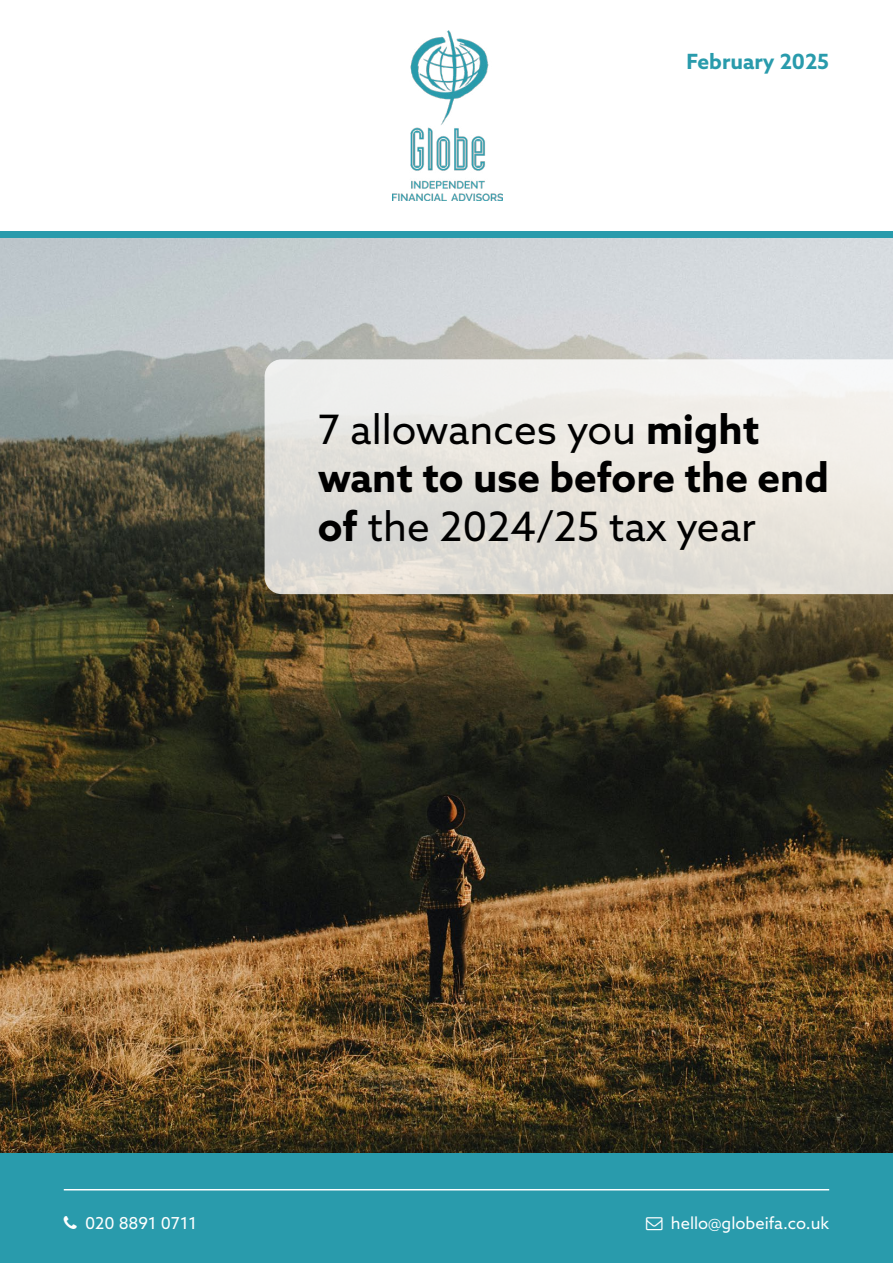
<style>
.page{position:relative;width:893px;height:1263px;background:#fff}
.page>*{position:absolute;margin:0;border:0;box-sizing:border-box;transform-origin:0 0}
.t1{font:40.5px/48.6px "Azo Sans";color:#000}
.t2{font:700 21px "Azo Sans";color:#299bac}
.t3{font:16.5px "Azo Sans";color:#fff}
.s1{font-weight:700}
</style>
<div class="page">
<img style="left:0;top:238px;width:893px;height:915px">
<svg style="left:265px;top:359px;width:628px;height:235px;background:#e8e5e0"></svg>
<div style="left:0;top:232px;width:893px;height:6px;background:#299bac"></div>
<div style="left:0;top:1153px;width:893px;height:110px;background:#299bac"></div>
<hr style="left:64px;top:1189px;width:765px;height:1px;background:#fff">
<img style="left:392px;top:31px;width:110px;height:170px">
<p class="t2" style="left:686px;top:48px;width:144px">February 2025</p>
<p class="t1" style="left:318px;top:404px;width:513px">7 allowances you <span class="s1">might want to use before the end of</span> the 2024/25 tax year</p>
<p class="t3" style="left:85px;top:1212px;width:113px">020 8891 0711</p>
<p class="t3" style="left:671px;top:1212px;width:160px">hello@globeifa.co.uk</p>
</div>
